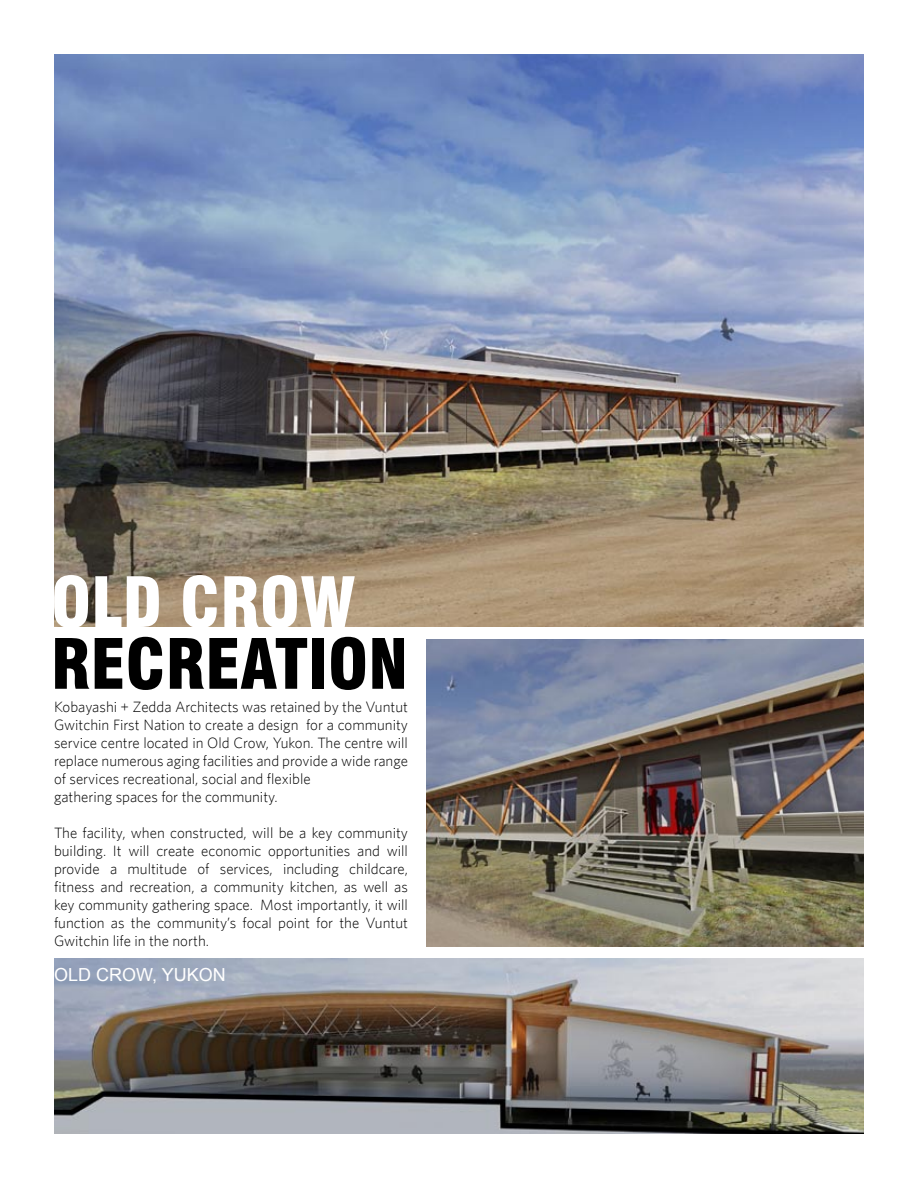
<style>
.page{position:relative;width:918px;height:1188px;background:#fff}
.page>*{position:absolute;margin:0;border:0;box-sizing:border-box;transform-origin:0 0}
.t1{font:900 condensed 67.5px "Swiss 721 BT";color:#000}
.t2{font:900 condensed 67.5px "Swiss 721 BT";color:#fff}
.t3{font:18px "Arial";color:#fff}
.t4{font:300 15px/18px "Whitney";color:#000}
</style>
<div class="page">
<img style="left:54px;top:958px;width:810px;height:176px">
<img style="left:54px;top:54px;width:810px;height:573px">
<img style="left:426px;top:639px;width:438px;height:307px">
<h1 class="t2" style="left:51px;top:562px;width:305px">OLD CROW</h1>
<h1 class="t1" style="left:51px;top:624px;width:359px">RECREATION</h1>
<p class="t4" style="left:54px;top:698px;width:356px">Kobayashi + Zedda Architects was retained by the Vuntut Gwitchin First Nation to create a design for a community service centre located in Old Crow, Yukon. The centre will replace numerous aging facilities and provide a wide range of services recreational, social and flexible<br>gathering spaces for the community.</p>
<p class="t4" style="left:54px;top:824px;width:356px;text-align:justify">The facility, when constructed, will be a key community building. It will create economic opportunities and will provide a multitude of services, including childcare, fitness and recreation, a community kitchen, as well as key community gathering space. Most importantly, it will function as the community’s focal point for the Vuntut Gwitchin life in the north.</p>
<p class="t3" style="left:54px;top:962px;width:173px">OLD CROW, YUKON</p>
</div>
